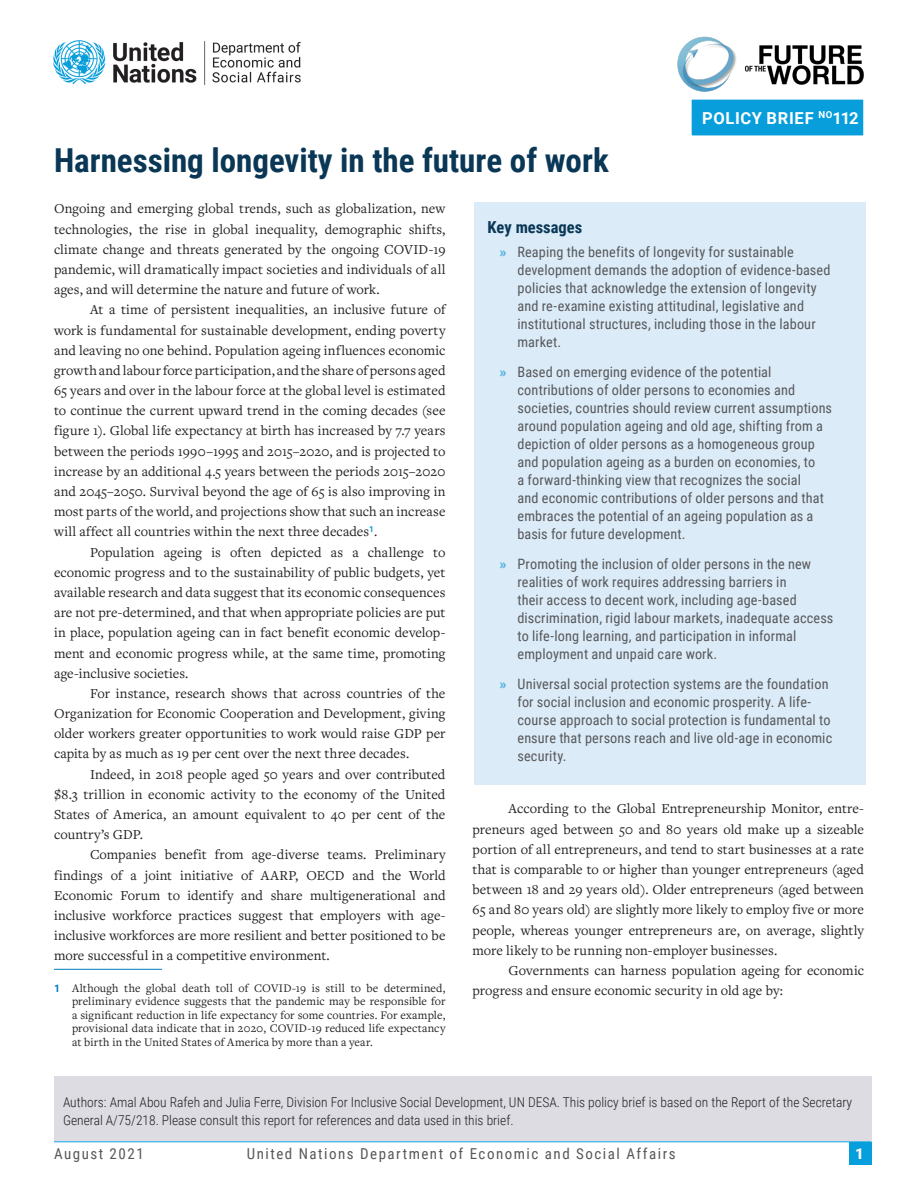
<style>
.page{position:relative;width:918px;height:1188px;background:#fff}
.page>*{position:absolute;margin:0;border:0;box-sizing:border-box;transform-origin:0 0}
.t1{font:700 33px "Roboto Condensed";color:#093755}
.PolicyBriefHead{font:700 16.5px "Roboto";letter-spacing:.04em;color:#fff}
.Summary_box{font:700 16.5px "Roboto Condensed";color:#093755}
.t2{font:15px "Roboto Condensed";letter-spacing:.1em;color:#57585a}
.t3{font:900 15px "Roboto";color:#fff}
.BodyText{font:14.25px/20.2px "Freight Text Pro";letter-spacing:.005em;color:#231f20;text-align:justify}
.t4{font:14.25px/18px "Roboto Condensed";letter-spacing:.01em;color:#57585a}
.BodyText1st{font:14.25px/20.2px "Freight Text Pro";letter-spacing:.01em;color:#231f20;text-align:justify}
.Figure_head_1{font:300 13.5px/18px "Roboto Condensed";color:#231f20}
.Footnote{font:12px/13.5px "Freight Text Pro";letter-spacing:.015em;color:#231f20;text-align:justify}
.s1{font-family:"Roboto";font-weight:700;font-size:10.5px;color:#007dbb}
.s2{font-family:"Roboto";font-weight:700;color:#48ace0}
</style>
<div class="page">
<div style="left:849px;top:1142px;width:22px;height:23px;background:#069edb"></div>
<hr style="left:54px;top:1141px;width:818px;height:1px;background:#069edb">
<hr style="left:54px;top:969px;width:108px;height:1px;background:#007dbb">
<div style="left:691px;top:98px;width:173px;height:39px;background:#079edb"></div>
<div style="left:689px;top:97px;width:177px;height:41px;border:2px solid #fff"></div>
<img style="left:53px;top:40px;width:248px;height:46px">
<div style="left:54px;top:1076px;width:818px;height:65px;background:#dcdce2"></div>
<img style="left:677px;top:36px;width:187px;height:56px">
<div style="left:474px;top:202px;width:392px;height:583px;background:#dbebf8"></div>
<p class="PolicyBriefHead" style="left:702px;top:107px;width:158px">POLICY BRIEF <sup>NO</sup>112</p>
<p class="t1" style="left:54px;top:137px;width:556px">Harnessing longevity in the future of work</p>
<p class="BodyText1st" style="left:54px;top:198px;width:393px">Ongoing and emerging global trends, such as globalization, new technologies, the rise in global inequality, demographic shifts, climate change and threats generated by the ongoing COVID-19 pandemic, will dramatically impact societies and individuals of all ages, and will determine the nature and future of work.</p>
<p class="BodyText" style="left:54px;top:299px;width:393px;text-indent:36px">At a time of persistent inequalities, an inclusive future of work is fundamental for sustainable development, ending poverty and leaving no one behind. Population ageing influences economic growth and labour force participation, and the share of persons aged 65 years and over in the labour force at the global level is estimated to continue the current upward trend in the coming decades (see figure 1). Global life expectancy at birth has increased by 7.7 years between the periods 1990–1995 and 2015–2020, and is projected to increase by an additional 4.5 years between the periods 2015–2020 and 2045–2050. Survival beyond the age of 65 is also improving in most parts of the world, and projections show that such an increase will affect all countries within the next three decades<sup>1</sup>.</p>
<p class="BodyText" style="left:54px;top:541px;width:393px;text-indent:36px">Population ageing is often depicted as a challenge to economic progress and to the sustainability of public budgets, yet available research and data suggest that its economic consequences are not pre-determined, and that when appropriate policies are put in place, population ageing can in fact benefit economic develop&shy;ment and economic progress while, at the same time, promoting age-inclusive societies.</p>
<p class="BodyText" style="left:54px;top:683px;width:393px;text-indent:36px">For instance, research shows that across countries of the Organization for Economic Cooperation and Development, giving older workers greater opportunities to work would raise GDP per capita by as much as 19 per cent over the next three decades.</p>
<p class="BodyText" style="left:54px;top:763px;width:393px;text-indent:36px">Indeed, in 2018 people aged 50 years and over contributed $8.3 trillion in economic activity to the economy of the United States of America, an amount equivalent to 40 per cent of the country’s GDP.</p>
<p class="BodyText" style="left:54px;top:844px;width:393px;text-indent:36px">Companies benefit from age-diverse teams. Preliminary findings of a joint initiative of AARP, OECD and the World Economic Forum to identify and share multigenerational and inclusive workforce practices suggest that employers with age&shy;inclusive workforces are more resilient and better positioned to be more successful in a competitive environment.</p>
<p class="Footnote" style="left:72px;top:981px;width:375px;text-indent:-18px"><span class="s1">1</span> Although the global death toll of COVID-19 is still to be determined, preliminary evidence suggests that the pandemic may be responsible for a significant reduction in life expectancy for some countries. For example, provisional data indicate that in 2020, COVID-19 reduced life expectancy at birth in the United States of America by more than a year.</p>
<p class="Summary_box" style="left:488px;top:216px;width:96px">Key messages</p>
<p class="t4" style="left:518px;top:243px;width:315px;text-indent:-18px"><span class="s2">»</span> Reaping the benefits of longevity for sustainable development demands the adoption of evidence-based policies that acknowledge the extension of longevity and re-examine existing attitudinal, legislative and institutional structures, including those in the labour market.</p>
<p class="t4" style="left:518px;top:363px;width:316px;text-indent:-18px"><span class="s2">»</span> Based on emerging evidence of the potential contributions of older persons to economies and societies, countries should review current assumptions around population ageing and old age, shifting from a depiction of older persons as a homogeneous group and population ageing as a burden on economies, to<br>a forward-thinking view that recognizes the social<br>and economic contributions of older persons and that embraces the potential of an ageing population as a basis for future development.</p>
<p class="t4" style="left:518px;top:555px;width:317px;text-indent:-18px"><span class="s2">»</span> Promoting the inclusion of older persons in the new realities of work requires addressing barriers in<br>their access to decent work, including age-based discrimination, rigid labour markets, inadequate access to life-long learning, and participation in informal employment and unpaid care work.</p>
<p class="t4" style="left:518px;top:675px;width:316px;text-indent:-18px"><span class="s2">»</span> Universal social protection systems are the foundation for social inclusion and economic prosperity. A life&shy;course approach to social protection is fundamental to ensure that persons reach and live old-age in economic security.</p>
<p class="BodyText" style="left:472px;top:798px;width:393px;text-indent:36px">According to the Global Entrepreneurship Monitor, entre&shy;preneurs aged between 50 and 80 years old make up a sizeable portion of all entrepreneurs, and tend to start businesses at a rate that is comparable to or higher than younger entrepreneurs (aged between 18 and 29 years old). Older entrepreneurs (aged between 65 and 80 years old) are slightly more likely to employ five or more people, whereas younger entrepreneurs are, on average, slightly more likely to be running non-employer businesses.</p>
<p class="BodyText" style="left:472px;top:960px;width:393px;text-indent:36px">Governments can harness population ageing for economic progress and ensure economic security in old age by:</p>
<p class="Figure_head_1" style="left:63px;top:1092px;width:791px">Authors: Amal Abou Rafeh and Julia Ferre, Division For Inclusive Social Development, UN DESA. This policy brief is based on the Report of the Secretary<br>General A/75/218. Please consult this report for references and data used in this brief.</p>
<p class="t2" style="left:54px;top:1143px;width:91px">August 2021</p>
<p class="t2" style="left:247px;top:1143px;width:430px">United Nations Department of Economic and Social Affairs</p>
<p class="t3" style="left:855px;top:1143px;width:10px">1</p>
</div>
